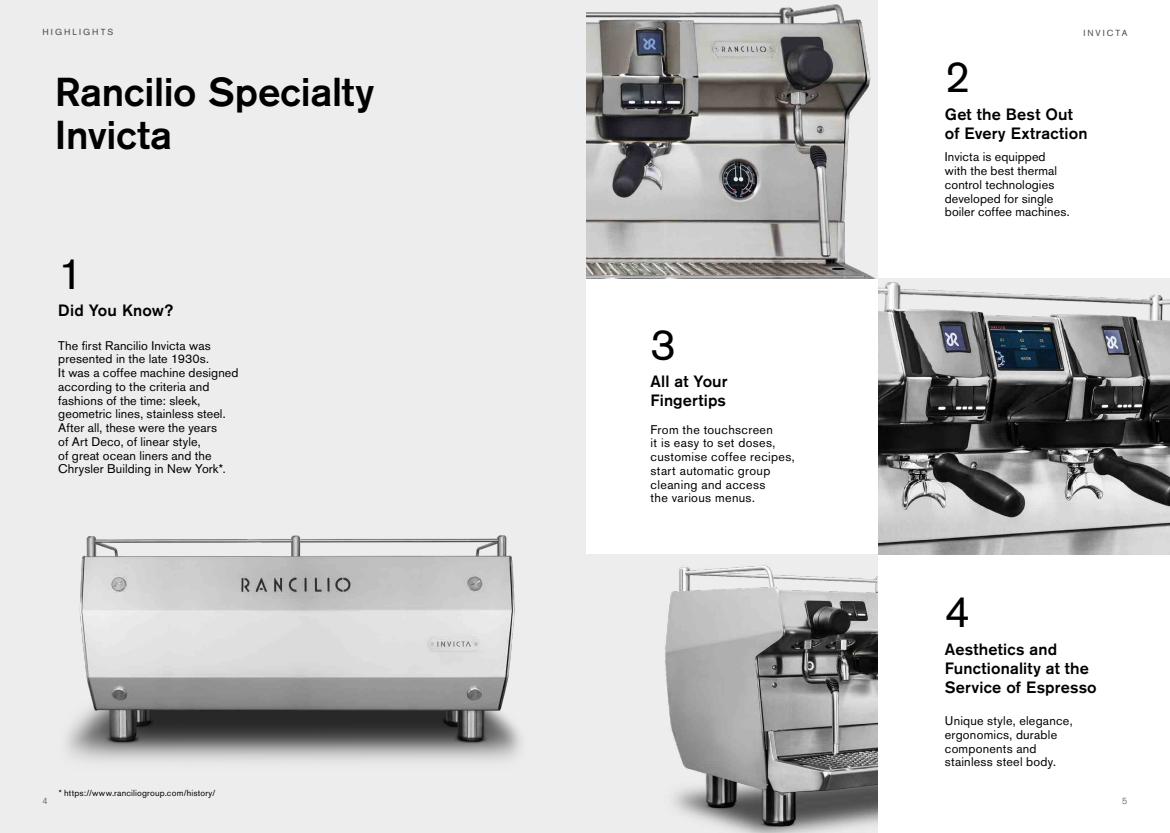
<style>
.page{position:relative;width:1170px;height:833px;background:#fff}
.page>*{position:absolute;margin:0;border:0;box-sizing:border-box;transform-origin:0 0}
.t1{font:43.75px "Akzidenz Grotesk BQ";color:#000}
.t2{font:500 40px/42.5px "Akzidenz Grotesk BQ";letter-spacing:-.005em;color:#000}
.t3{font:500 16.25px/18.8px "Akzidenz Grotesk BQ";letter-spacing:.01em;color:#000}
.t4{font:12.5px/13.8px "Akzidenz Grotesk BQ";letter-spacing:.01em;color:#000}
.t5{font:8.75px "Akzidenz Grotesk BQ";letter-spacing:.02em;color:#000}
.t6{font:8.75px "Akzidenz Grotesk BQ";letter-spacing:.23em;color:#4a4a49}
.t7{font:300 8.75px "Akzidenz Grotesk BQ";color:#4a4a49}
</style>
<div class="page">
<div style="left:585px;top:555px;width:292px;height:278px;background:#ededed"></div>
<img style="left:585px;top:0;width:292px;height:278px">
<img style="left:665px;top:565px;width:212px;height:268px">
<div style="left:0;top:0;width:585px;height:833px;background:#ededed"></div>
<img style="left:66px;top:535px;width:455px;height:226px">
<img style="left:878px;top:278px;width:291px;height:277px">
<p class="t6" style="left:43px;top:27px;width:72px">HIGHLIGHTS</p>
<p class="t6" style="left:1083px;top:28px;width:46px">INVICTA</p>
<h2 class="t2" style="left:55px;top:70px;width:321px">Rancilio Specialty<br>Invicta</h2>
<h1 class="t1" style="left:58px;top:247px;width:27px">1</h1>
<h3 class="t3" style="left:58px;top:301px;width:117px">Did You Know?</h3>
<p class="t4" style="left:58px;top:338px;width:182px">The first Rancilio Invicta was presented in the late 1930s.<br>It was a coffee machine designed according to the criteria and fashions of the time: sleek, geometric lines, stainless steel.<br>After all, these were the years<br>of Art Deco, of linear style,<br>of great ocean liners and the<br>Chrysler Building in New York*.</p>
<h1 class="t1" style="left:650px;top:318px;width:27px">3</h1>
<h3 class="t3" style="left:650px;top:372px;width:78px">All at Your<br>Fingertips</h3>
<p class="t4" style="left:650px;top:422px;width:146px">From the touchscreen<br>it is easy to set doses, customise coffee recipes, start automatic group cleaning and access<br>the various menus.</p>
<h1 class="t1" style="left:944px;top:51px;width:27px">2</h1>
<h3 class="t3" style="left:944px;top:104px;width:144px">Get the Best Out of Every Extraction</h3>
<p class="t4" style="left:944px;top:150px;width:126px">Invicta is equipped with the best thermal control technologies developed for single boiler coffee machines.</p>
<h1 class="t1" style="left:944px;top:586px;width:27px">4</h1>
<h3 class="t3" style="left:944px;top:639px;width:153px">Aesthetics and<br>Functionality at the<br>Service of Espresso</h3>
<p class="t4" style="left:944px;top:713px;width:129px">Unique style, elegance, ergonomics, durable components and stainless steel body.</p>
<p class="t5" style="left:59px;top:787px;width:158px">* https://www.ranciliogroup.com/history/</p>
<p class="t7" style="left:43px;top:796px;width:7px">4</p>
<p class="t7" style="left:1121px;top:796px;width:7px">5</p>
</div>
